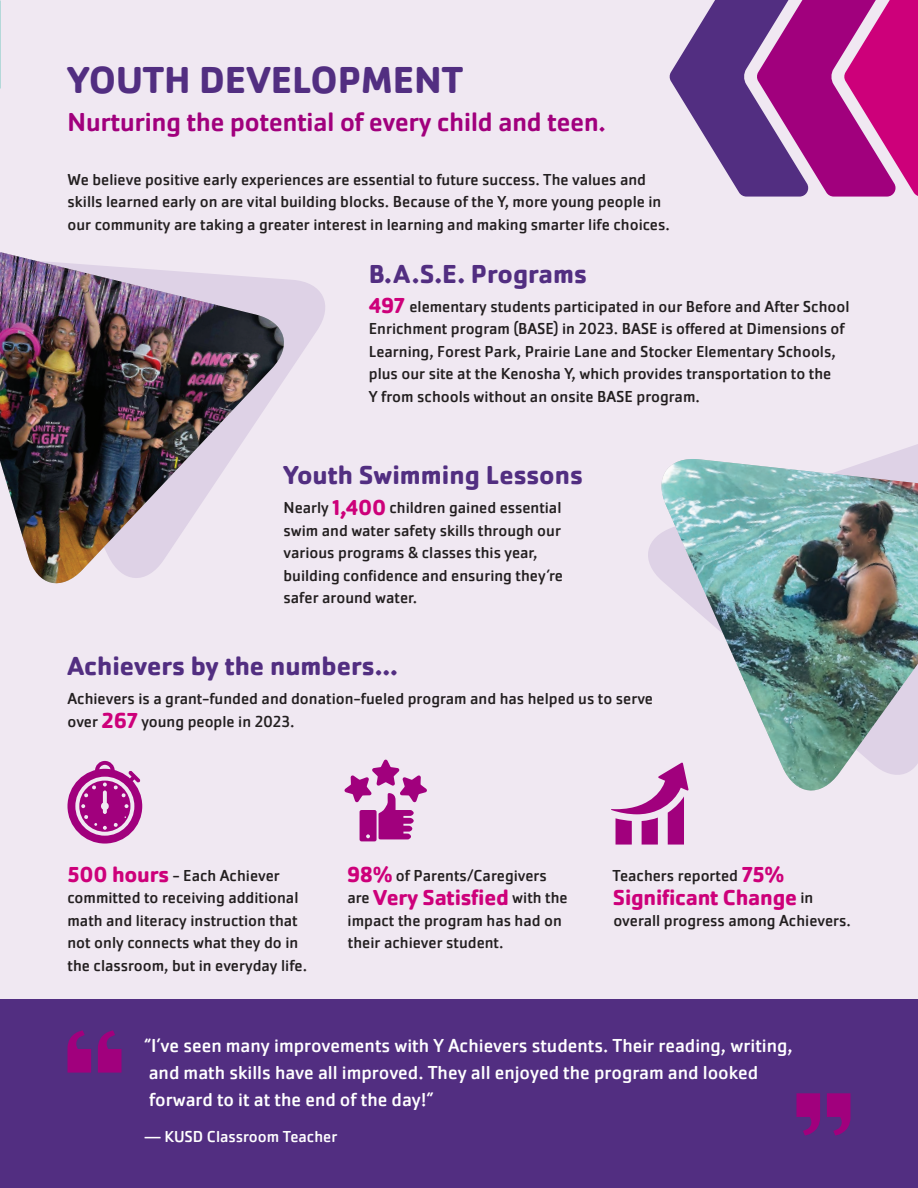
<style>
.page{position:relative;width:918px;height:1188px;background:#f0e8f2}
.page>*{position:absolute;margin:0;border:0;box-sizing:border-box;transform-origin:0 0}
.Heading{font:700 39px "Cachet Pro";color:#522e81}
.Subheading{font:700 27px "Cachet Pro";color:#522e81}
.Subheading-2{font:500 27px "Cachet Pro";color:#a1007d}
.Body{font:700 22.5px "Cachet Pro";letter-spacing:-.01em;color:#cd007a}
.Body-2{font:19.5px/27px "Cachet Pro";color:#fff}
.Body-3{font:16.5px/22.5px "Cachet Pro";color:#231f20}
.Body-4{font:16.5px "Cachet Pro";color:#fff}
.s1{font-weight:700;font-size:22.5px;color:#cd007a}
.s2{font-weight:400;font-size:16.5px;color:#231f20}
</style>
<div class="page">
<div style="left:0;top:999px;width:918px;height:189px;background:#522e81"></div>
<svg style="left:669px;top:0;width:249px;height:197px"></svg>
<svg style="left:293px;top:280px;width:32px;height:86px;fill:#ded2e6"></svg>
<img style="left:0;top:252px;width:293px;height:332px">
<img style="left:654px;top:459px;width:264px;height:332px">
<svg style="left:68px;top:761px;width:74px;height:83px"></svg>
<svg style="left:344px;top:760px;width:83px;height:81px"></svg>
<svg style="left:611px;top:763px;width:78px;height:82px"></svg>
<svg style="left:68px;top:1030px;width:54px;height:43px"></svg>
<svg style="left:796px;top:1093px;width:54px;height:43px"></svg>
<p class="Heading" style="left:68px;top:56px;width:397px">YOUTH DEVELOPMENT</p>
<p class="Subheading-2" style="left:68px;top:107px;width:540px">Nurturing the potential of every child and teen.</p>
<p class="Body-3" style="left:68px;top:168px;width:604px">We believe positive early experiences are essential to future success. The values and skills learned early on are vital building blocks. Because of the Y, more young people in our community are taking a greater interest in learning and making smarter life choices.</p>
<p class="Subheading" style="left:369px;top:257px;width:220px">B.A.S.E. Programs</p>
<p class="Body-3" style="left:369px;top:295px;width:482px"><span class="s1">497</span> elementary students participated in our Before and After School Enrichment program (BASE) in 2023. BASE is offered at Dimensions of Learning, Forest Park, Prairie Lane and Stocker Elementary Schools, plus our site at the Kenosha Y, which provides transportation to the<br>Y from schools without an onsite BASE program.</p>
<p class="Subheading" style="left:284px;top:458px;width:301px">Youth Swimming Lessons</p>
<p class="Body-3" style="left:283px;top:496px;width:281px">Nearly <span class="s1">1,400</span> children gained essential swim and water safety skills through our various programs &amp; classes this year, building confidence and ensuring they’re safer around water.</p>
<p class="Subheading" style="left:68px;top:649px;width:332px">Achievers by the numbers...</p>
<p class="Body-3" style="left:68px;top:688px;width:587px">Achievers is a grant-funded and donation-fueled program and has helped us to serve over <span class="s1">267</span> young people in 2023.</p>
<p class="Body-3" style="left:68px;top:864px;width:241px"><span class="s1">500 hours</span> - Each Achiever committed to receiving additional math and literacy instruction that not only connects what they do in the classroom, but in everyday life.</p>
<p class="Body-3" style="left:347px;top:864px;width:201px"><span class="s1">98%</span> of Parents/Caregivers</p>
<p class="Body" style="left:347px;top:883px;width:222px"><span class="s2">are</span> Very Satisfied <span class="s2">with the</span></p>
<p class="Body-3" style="left:348px;top:909px;width:216px">impact the program has had on their achiever student.</p>
<p class="Body-3" style="left:612px;top:864px;width:174px">Teachers reported <span class="s1">75%</span></p>
<p class="Body" style="left:613px;top:883px;width:202px">Significant Change <span class="s2">in</span></p>
<p class="Body-3" style="left:613px;top:909px;width:239px">overall progress among Achievers.</p>
<p class="Body-2" style="left:144px;top:1032px;width:650px">“I’ve seen many improvements with Y Achievers students. Their reading, writing, and math skills have all improved. They all enjoyed the program and looked forward to it at the end of the day!”</p>
<p class="Body-4" style="left:144px;top:1127px;width:195px">— KUSD Classroom Teacher</p>
</div>
